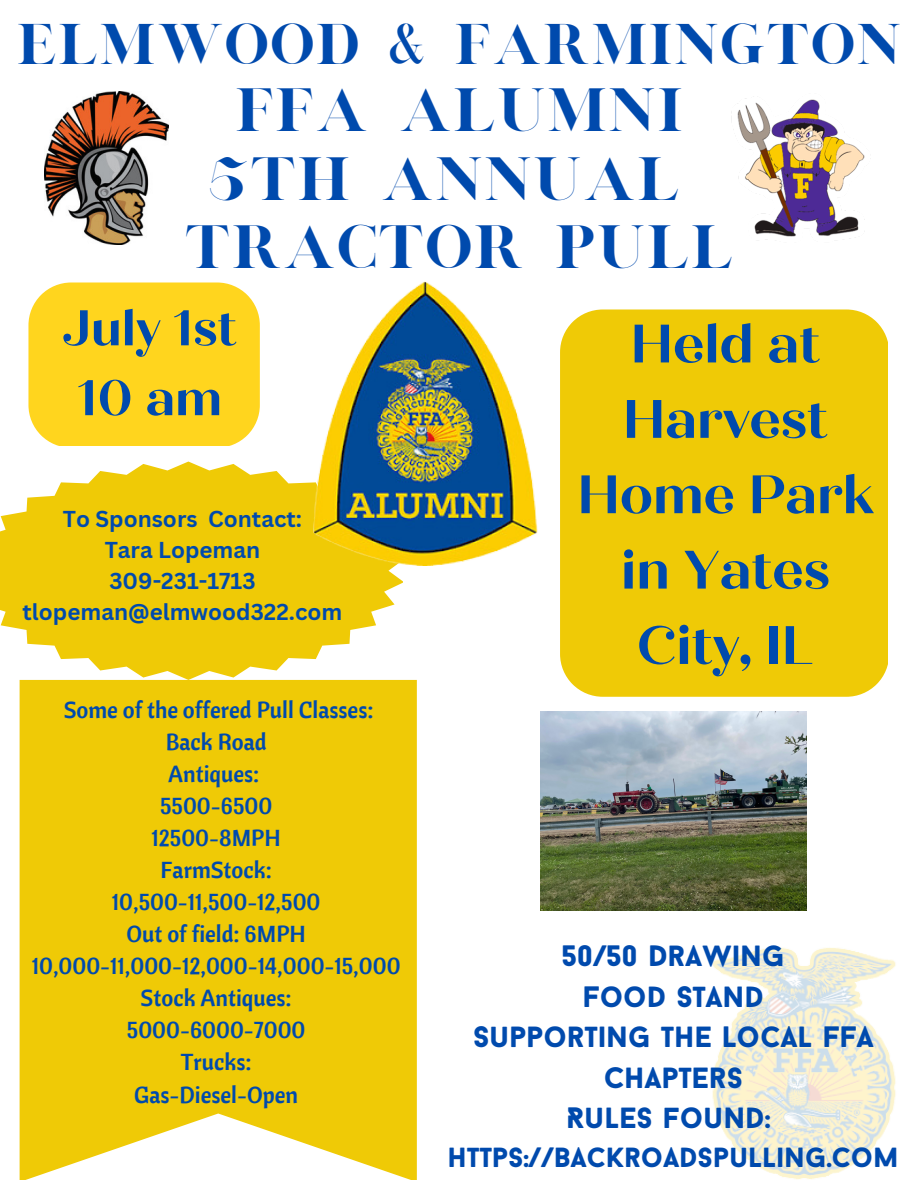
<style>
.page{position:relative;width:918px;height:1188px;background:#fff}
.page>*{position:absolute;margin:0;border:0;box-sizing:border-box;transform-origin:0 0}
.t1{font:700 54px/75.3px "Quiche Display";color:#004aad;text-align:center}
.t2{font:700 50.1px/69.9px "Quiche Display";color:#004aad}
.t3{font:49.5px "London";color:#004aad}
.t4{font:46.5px "London";color:#004aad}
.t5{font:900 29.55px/40.5px "Baron Neue";color:#004aad;text-align:center}
.t6{font:900 28.05px "Baron Neue";color:#004aad}
.t7{font:22.95px/32.1px "Cantora One";color:#004aad;text-align:center}
.t8{font:700 22.35px/31.2px "Canva Sans";color:#004aad;text-align:center}
</style>
<div class="page">
<img style="left:712px;top:947px;width:184px;height:233px">
<div style="left:28px;top:282px;width:232px;height:164px;background:#ffd51e"></div>
<div style="left:560px;top:309px;width:327px;height:388px;background:#efca06"></div>
<div style="left:20px;top:680px;width:397px;height:500px;background:#efca06"></div>
<img style="left:45px;top:92px;width:123px;height:153px">
<img style="left:731px;top:98px;width:140px;height:142px">
<img style="left:541px;top:711px;width:265px;height:199px">
<svg style="left:0;top:462px;width:403px;height:218px;fill:#efca06"></svg>
<img style="left:313px;top:281px;width:225px;height:285px">
<h3 class="t4" style="left:16px;top:12px;width:887px">ELMWOOD &amp; FARMINGTON</h3>
<h3 class="t3" style="left:234px;top:76px;width:451px">FFA ALUMNI</h3>
<h3 class="t3" style="left:208px;top:145px;width:474px">5TH ANNUAL</h3>
<h3 class="t3" style="left:184px;top:213px;width:552px">TRACTOR PULL</h3>
<h2 class="t2" style="left:63px;top:294px;width:176px">July 1st<br>10 am</h2>
<h1 class="t1" style="left:577px;top:307px;width:297px">Held at<br>Harvest<br>Home Park in Yates<br>City, IL</h1>
<p class="t8" style="left:23px;top:502px;width:321px">To Sponsors Contact:<br>Tara Lopeman<br>309-231-1713 tlopeman@elmwood322.com</p>
<p class="t7" style="left:32px;top:693px;width:370px">Some of the offered Pull Classes:<br>Back Road<br>Antiques:<br>5500-6500<br>12500-8MPH<br>FarmStock:<br>10,500-11,500-12,500<br>Out of field: 6MPH<br>10,000-11,000-12,000-14,000-15,000<br>Stock Antiques:<br>5000-6000-7000<br>Trucks:<br>Gas-Diesel-Open</p>
<p class="t5" style="left:473px;top:939px;width:402px">50/50 DRAWING<br>FOOD STAND<br>SUPPORTING THE LOCAL FFA<br>CHAPTERS<br>RULES FOUND:</p>
<p class="t6" style="left:448px;top:1145px;width:453px">HTTPS://BACKROADSPULLING.COM</p>
</div>
